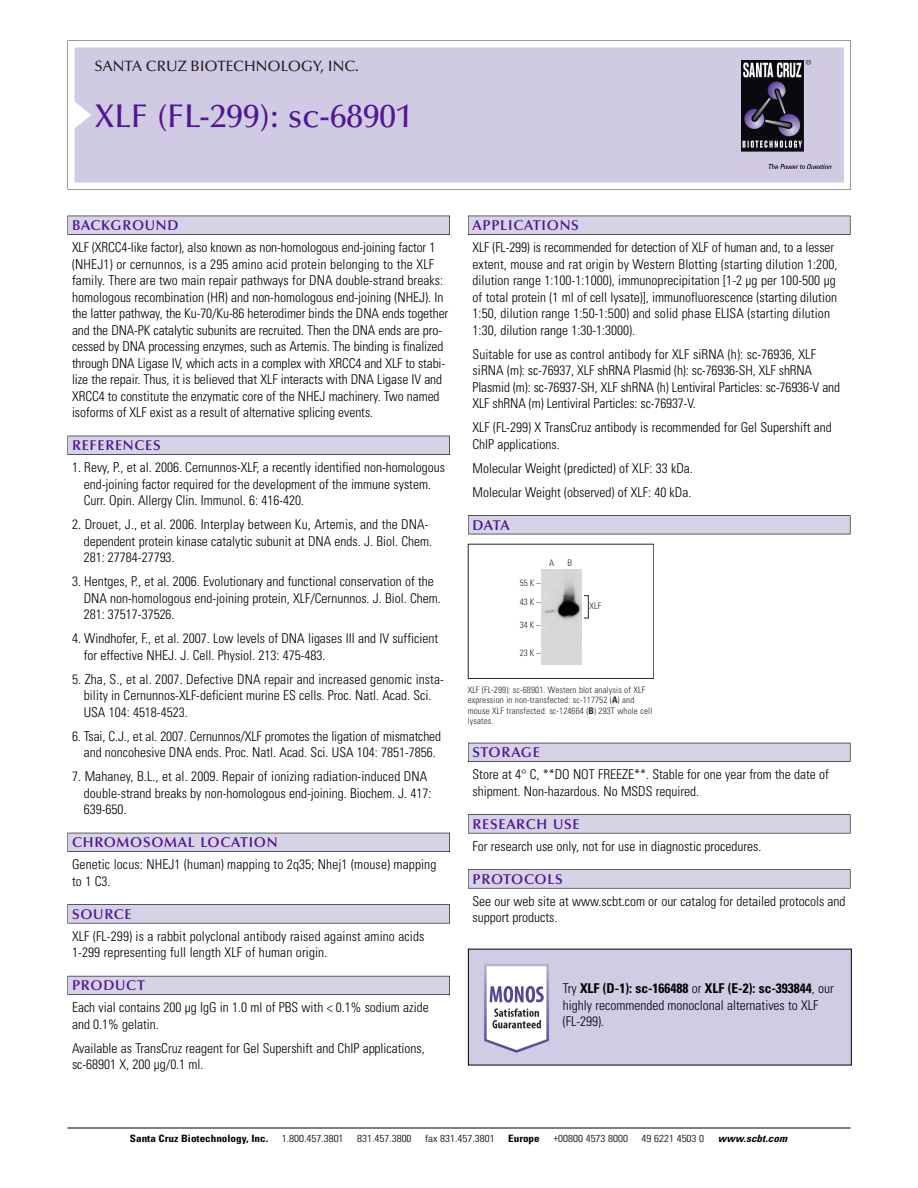
<style>
.page{position:relative;width:918px;height:1188px;background:#fff}
.page>*{position:absolute;margin:0;border:0;box-sizing:border-box;transform-origin:0 0}
.t1{font:500 33px "Optima";color:#511695}
.t2{font:500 15px "Optima";color:#231f20}
.t3{font:600 14.25px "Optima";letter-spacing:.05em;color:#511695}
.t4{font:300 condensed 13.5px/16.5px "Univers";color:#000}
.t5{font:300 condensed 10.2px "Univers";color:#000;scale:1.1 1}
.t6{font:700 condensed 10.2px "Univers";color:#000;scale:1.1 1}
.t7{font:italic 700 condensed 10.2px "Univers";letter-spacing:.005em;color:#000;scale:1.1 1}
.t8{font:9px/10.5px "Univers Condensed Light+WZCNIG";letter-spacing:.015em;color:#272627}
.s1{font-family:"Univers Condensed Bold+LLSJMG"}
.s2{font-weight:700}
</style>
<div class="page">
<svg style="left:68px;top:40px;width:783px;height:149px"></svg>
<div style="left:74px;top:47px;width:770px;height:135px;background:#d1cae3"></div>
<img style="left:741px;top:60px;width:90px;height:108px">
<div style="left:68px;top:216px;width:382px;height:19px;background:#525155"></div>
<div style="left:68px;top:216px;width:381px;height:18px;background:#d7d3e7"></div>
<div style="left:68px;top:436px;width:382px;height:19px;background:#515055"></div>
<div style="left:68px;top:436px;width:381px;height:18px;background:#d7d3e7"></div>
<div style="left:68px;top:833px;width:382px;height:19px;background:#525158"></div>
<div style="left:68px;top:833px;width:381px;height:18px;background:#d7d3e7"></div>
<div style="left:68px;top:904px;width:382px;height:19px;background:#575759"></div>
<div style="left:68px;top:905px;width:381px;height:18px;background:#d7d3e7"></div>
<div style="left:68px;top:976px;width:382px;height:19px;background:#5b5a62"></div>
<div style="left:68px;top:976px;width:381px;height:18px;background:#d7d3e7"></div>
<div style="left:468px;top:216px;width:382px;height:19px;background:#525155"></div>
<div style="left:468px;top:216px;width:382px;height:18px;background:#d7d3e7"></div>
<div style="left:468px;top:515px;width:382px;height:19px;background:#525155"></div>
<div style="left:468px;top:516px;width:382px;height:18px;background:#d7d3e7"></div>
<div style="left:468px;top:743px;width:382px;height:19px;background:#525158"></div>
<div style="left:468px;top:743px;width:382px;height:18px;background:#d7d3e7"></div>
<div style="left:468px;top:814px;width:382px;height:19px;background:#575759"></div>
<div style="left:468px;top:815px;width:382px;height:18px;background:#d7d3e7"></div>
<svg style="left:468px;top:869px;width:382px;height:20px"></svg>
<div style="left:468px;top:870px;width:382px;height:18px;background:#d7d3e7"></div>
<hr style="left:68px;top:1128px;width:782px;height:1px;background:#000">
<div style="left:468px;top:544px;width:186px;height:135px;border:1px solid #272627"></div>
<img style="left:542px;top:569px;width:40px;height:95px">
<img style="left:470px;top:951px;width:380px;height:112px">
<p class="t2" style="left:94px;top:61px;width:266px">SANTA CRUZ BIOTECHNOLOGY, INC.</p>
<h1 class="t1" style="left:94px;top:103px;width:320px">XLF (FL-299): sc-68901</h1>
<p class="t3" style="left:72px;top:219px;width:108px">BACKGROUND</p>
<p class="t4" style="left:72px;top:240px;width:378px">XLF (XRCC4-like factor), also known as non-homologous end-joining factor 1 (NHEJ1) or cernunnos, is a 295 amino acid protein belonging to the XLF family. There are two main repair pathways for DNA double-strand breaks: homologous recombination (HR) and non-homologous end-joining (NHEJ). In the latter pathway, the Ku-70/Ku-86 heterodimer binds the DNA ends together and the DNA-PK catalytic subunits are recruited. Then the DNA ends are pro&shy;cessed by DNA processing enzymes, such as Artemis. The binding is finalized through DNA Ligase IV, which acts in a complex with XRCC4 and XLF to stabi&shy;lize the repair. Thus, it is believed that XLF interacts with DNA Ligase IV and XRCC4 to constitute the enzymatic core of the NHEJ machinery. Two named isoforms of XLF exist as a result of alternative splicing events.</p>
<p class="t3" style="left:72px;top:440px;width:90px">REFERENCES</p>
<p class="t4" style="left:84px;top:460px;width:363px;text-indent:-12px">1. Revy, P., et al. 2006. Cernunnos-XLF, a recently identified non-homologous end-joining factor required for the development of the immune system.<br>Curr. Opin. Allergy Clin. Immunol. 6: 416-420.</p>
<p class="t4" style="left:84px;top:517px;width:350px;text-indent:-12px">2. Drouet, J., et al. 2006. Interplay between Ku, Artemis, and the DNA&shy;dependent protein kinase catalytic subunit at DNA ends. J. Biol. Chem.<br>281: 27784-27793.</p>
<p class="t4" style="left:84px;top:574px;width:359px;text-indent:-12px">3. Hentges, P., et al. 2006. Evolutionary and functional conservation of the<br>DNA non-homologous end-joining protein, XLF/Cernunnos. J. Biol. Chem.<br>281: 37517-37526.</p>
<p class="t4" style="left:84px;top:631px;width:356px;text-indent:-12px">4. Windhofer, F., et al. 2007. Low levels of DNA ligases III and IV sufficient for effective NHEJ. J. Cell. Physiol. 213: 475-483.</p>
<p class="t4" style="left:84px;top:672px;width:362px;text-indent:-12px">5. Zha, S., et al. 2007. Defective DNA repair and increased genomic insta&shy;bility in Cernunnos-XLF-deficient murine ES cells. Proc. Natl. Acad. Sci.<br>USA 104: 4518-4523.</p>
<p class="t4" style="left:72px;top:729px;width:371px;text-align:center">6. Tsai, C.J., et al. 2007. Cernunnos/XLF promotes the ligation of mismatched and noncohesive DNA ends. Proc. Natl. Acad. Sci. USA 104: 7851-7856.</p>
<p class="t4" style="left:84px;top:769px;width:349px;text-indent:-12px">7. Mahaney, B.L., et al. 2009. Repair of ionizing radiation-induced DNA double-strand breaks by non-homologous end-joining. Biochem. J. 417:<br>639-650.</p>
<p class="t3" style="left:72px;top:837px;width:207px">CHROMOSOMAL LOCATION</p>
<p class="t4" style="left:72px;top:857px;width:366px">Genetic locus: NHEJ1 (human) mapping to 2q35; Nhej1 (mouse) mapping to 1 C3.</p>
<p class="t3" style="left:72px;top:908px;width:61px">SOURCE</p>
<p class="t4" style="left:72px;top:929px;width:354px">XLF (FL-299) is a rabbit polyclonal antibody raised against amino acids<br>1-299 representing full length XLF of human origin.</p>
<p class="t3" style="left:72px;top:980px;width:74px">PRODUCT</p>
<p class="t4" style="left:72px;top:1000px;width:358px">Each vial contains 200 µg IgG in 1.0 ml of PBS with &lt; 0.1% sodium azide and 0.1% gelatin.</p>
<p class="t4" style="left:72px;top:1041px;width:354px">Available as TransCruz reagent for Gel Supershift and ChIP applications, sc-68901 X, 200 µg/0.1 ml.</p>
<p class="t3" style="left:473px;top:219px;width:108px">APPLICATIONS</p>
<p class="t4" style="left:473px;top:240px;width:367px">XLF (FL-299) is recommended for detection of XLF of human and, to a lesser extent, mouse and rat origin by Western Blotting (starting dilution 1:200, dilution range 1:100-1:1000), immunoprecipitation [1-2 µg per 100-500 µg of total protein (1 ml of cell lysate)], immunofluorescence (starting dilution 1:50, dilution range 1:50-1:500) and solid phase ELISA (starting dilution 1:30, dilution range 1:30-1:3000).</p>
<p class="t4" style="left:473px;top:347px;width:369px">Suitable for use as control antibody for XLF siRNA (h): sc-76936, XLF siRNA (m): sc-76937, XLF shRNA Plasmid (h): sc-76936-SH, XLF shRNA Plasmid (m): sc-76937-SH, XLF shRNA (h) Lentiviral Particles: sc-76936-V and XLF shRNA (m) Lentiviral Particles: sc-76937-V.</p>
<p class="t4" style="left:473px;top:420px;width:361px">XLF (FL-299) X TransCruz antibody is recommended for Gel Supershift and<br>ChIP applications.</p>
<p class="t4" style="left:473px;top:457px;width:222px;line-height:24px">Molecular Weight (predicted) of XLF: 33 kDa.<br>Molecular Weight (observed) of XLF: 40 kDa.</p>
<p class="t3" style="left:473px;top:519px;width:39px">DATA</p>
<p class="t8" style="left:520px;top:574px;width:22px;line-height:19.5px">55K–<br>43K–</p>
<p class="t8" style="left:520px;top:620px;width:22px">34K–</p>
<p class="t8" style="left:520px;top:649px;width:22px">23K–</p>
<p class="t8" style="left:549px;top:558px;width:7px">A</p>
<p class="t8" style="left:567px;top:558px;width:6px">B</p>
<p class="t8" style="left:590px;top:601px;width:13px">XLF</p>
<p class="t8" style="left:468px;top:685px;width:186px">XLF (FL-299): sc-68901. Western blot analysis of XLF expression in non-transfected: sc-117752 (<span class="s1">A</span>) and mouse XLF transfected: sc-124664 (<span class="s1">B</span>) 293T whole cell lysates.</p>
<p class="t3" style="left:473px;top:747px;width:69px">STORAGE</p>
<p class="t4" style="left:473px;top:767px;width:358px">Store at 4° C, **DO NOT FREEZE**. Stable for one year from the date of shipment. Non-hazardous. No MSDS required.</p>
<p class="t3" style="left:473px;top:818px;width:109px">RESEARCH USE</p>
<p class="t4" style="left:473px;top:839px;width:290px">For research use only, not for use in diagnostic procedures.</p>
<p class="t3" style="left:473px;top:873px;width:92px">PROTOCOLS</p>
<p class="t4" style="left:473px;top:894px;width:375px">See our web site at www.scbt.com or our catalog for detailed protocols and support products.</p>
<p class="t4" style="left:563px;top:981px;width:273px">Try <span class="s2">XLF (D-1): sc-166488</span> or <span class="s2">XLF (E-2): sc-393844</span>, our highly recommended monoclonal alternatives to XLF (FL-299).</p>
<p class="t6" style="left:130px;top:1135px;width:127px">Santa Cruz Biotechnology, Inc.</p>
<p class="t5" style="left:282px;top:1135px;width:58px">1.800.457.3801</p>
<p class="t5" style="left:357px;top:1135px;width:51px">831.457.3800</p>
<p class="t5" style="left:425px;top:1135px;width:65px">fax 831.457.3801</p>
<p class="t6" style="left:508px;top:1135px;width:30px">Europe</p>
<p class="t5" style="left:553px;top:1135px;width:69px">+00800 4573 8000</p>
<p class="t5" style="left:642px;top:1135px;width:58px">49 6221 4503 0</p>
<p class="t7" style="left:718px;top:1135px;width:64px">www.scbt.com</p>
</div>
